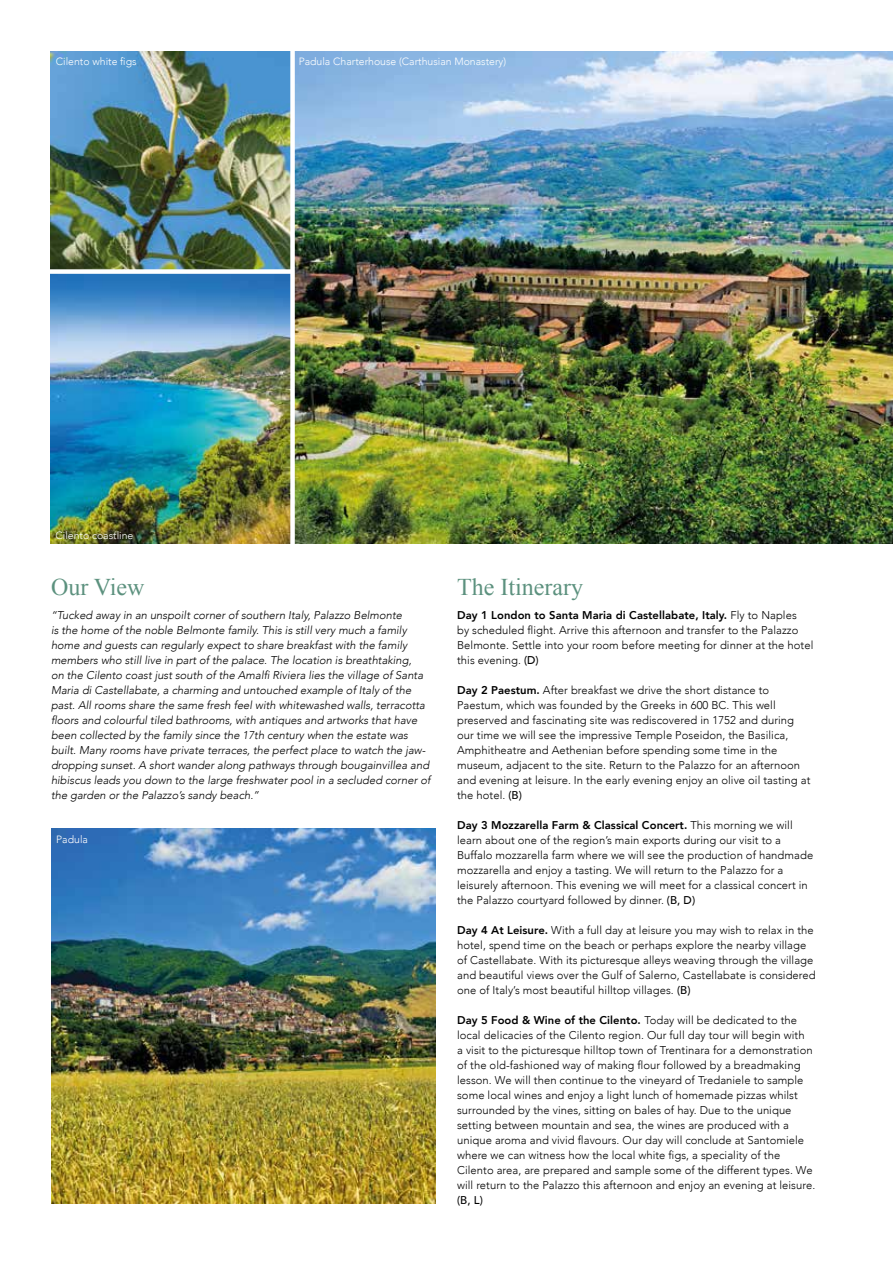
<style>
.page{position:relative;width:893px;height:1263px;background:#fff}
.page>*{position:absolute;margin:0;border:0;box-sizing:border-box;transform-origin:0 0}
.t1{font:24px "Times New Roman";color:#5c917e}
.t2{font:300 11.25px/15px "Avenir";letter-spacing:.005em;color:#000}
.t3{font:italic 300 11.25px/15px "Avenir";color:#000}
.t4{font:500 11.25px "Avenir";color:#000}
.t5{font:300 10.5px "Avenir";color:#fff}
.s1{font-weight:800}
.s2{font-weight:500}
</style>
<div class="page">
<img style="left:51px;top:274px;width:239px;height:270px">
<img style="left:295px;top:51px;width:598px;height:493px">
<img style="left:51px;top:51px;width:239px;height:218px">
<img style="left:51px;top:829px;width:385px;height:375px">
<p class="t5" style="left:56px;top:55px;width:82px">Cilento white figs</p>
<p class="t5" style="left:299px;top:55px;width:209px">Padula Charterhouse (Carthusian Monastery)</p>
<p class="t5" style="left:55px;top:529px;width:80px">Cilento coastline</p>
<h1 class="t1" style="left:51px;top:571px;width:95px">Our View</h1>
<h1 class="t1" style="left:457px;top:571px;width:127px">The Itinerary</h1>
<p class="t3" style="left:51px;top:607px;width:381px">“Tucked away in an unspoilt corner of southern Italy, Palazzo Belmonte<br>is the home of the noble Belmonte family. This is still very much a family home and guests can regularly expect to share breakfast with the family members who still live in part of the palace. The location is breathtaking,<br>on the Cilento coast just south of the Amalfi Riviera lies the village of Santa Maria di Castellabate, a charming and untouched example of Italy of the past. All rooms share the same fresh feel with whitewashed walls, terracotta floors and colourful tiled bathrooms, with antiques and artworks that have been collected by the family since the 17th century when the estate was built. Many rooms have private terraces, the perfect place to watch the jaw&shy;dropping sunset. A short wander along pathways through bougainvillea and hibiscus leads you down to the large freshwater pool in a secluded corner of the garden or the Palazzo’s sandy beach.”</p>
<p class="t5" style="left:56px;top:833px;width:33px">Padula</p>
<p class="t2" style="left:457px;top:607px;width:358px"><span class="s1">Day 1 London to Santa Maria di Castellabate, Italy.</span> Fly to Naples<br>by scheduled flight. Arrive this afternoon and transfer to the Palazzo Belmonte. Settle into your room before meeting for dinner at the hotel this evening. <span class="s2">(D)</span></p>
<p class="t2" style="left:457px;top:682px;width:355px"><span class="s1">Day 2 Paestum.</span> After breakfast we drive the short distance to Paestum, which was founded by the Greeks in 600 BC. This well preserved and fascinating site was rediscovered in 1752 and during our time we will see the impressive Temple Poseidon, the Basilica, Amphitheatre and Aethenian before spending some time in the museum, adjacent to the site. Return to the Palazzo for an afternoon and evening at leisure. In the early evening enjoy an olive oil tasting at the hotel. <span class="s2">(B)</span></p>
<p class="t2" style="left:457px;top:817px;width:358px"><span class="s1">Day 3 Mozzarella Farm &amp; Classical Concert.</span> This morning we will learn about one of the region’s main exports during our visit to a Buffalo mozzarella farm where we will see the production of handmade mozzarella and enjoy a tasting. We will return to the Palazzo for a leisurely afternoon. This evening we will meet for a classical concert in the Palazzo courtyard followed by dinner. <span class="s2">(B, D)</span></p>
<p class="t2" style="left:457px;top:922px;width:360px"><span class="s1">Day 4 At Leisure.</span> With a full day at leisure you may wish to relax in the hotel, spend time on the beach or perhaps explore the nearby village of Castellabate. With its picturesque alleys weaving through the village and beautiful views over the Gulf of Salerno, Castellabate is considered one of Italy’s most beautiful hilltop villages. <span class="s2">(B)</span></p>
<p class="t2" style="left:457px;top:1012px;width:360px"><span class="s1">Day 5 Food &amp; Wine of the Cilento.</span> Today will be dedicated to the local delicacies of the Cilento region. Our full day tour will begin with<br>a visit to the picturesque hilltop town of Trentinara for a demonstration of the old-fashioned way of making flour followed by a breadmaking lesson. We will then continue to the vineyard of Tredaniele to sample some local wines and enjoy a light lunch of homemade pizzas whilst surrounded by the vines, sitting on bales of hay. Due to the unique setting between mountain and sea, the wines are produced with a unique aroma and vivid flavours. Our day will conclude at Santomiele where we can witness how the local white figs, a speciality of the Cilento area, are prepared and sample some of the different types. We will return to the Palazzo this afternoon and enjoy an evening at leisure.</p>
<p class="t4" style="left:457px;top:1190px;width:27px">(B, L)</p>
</div>
